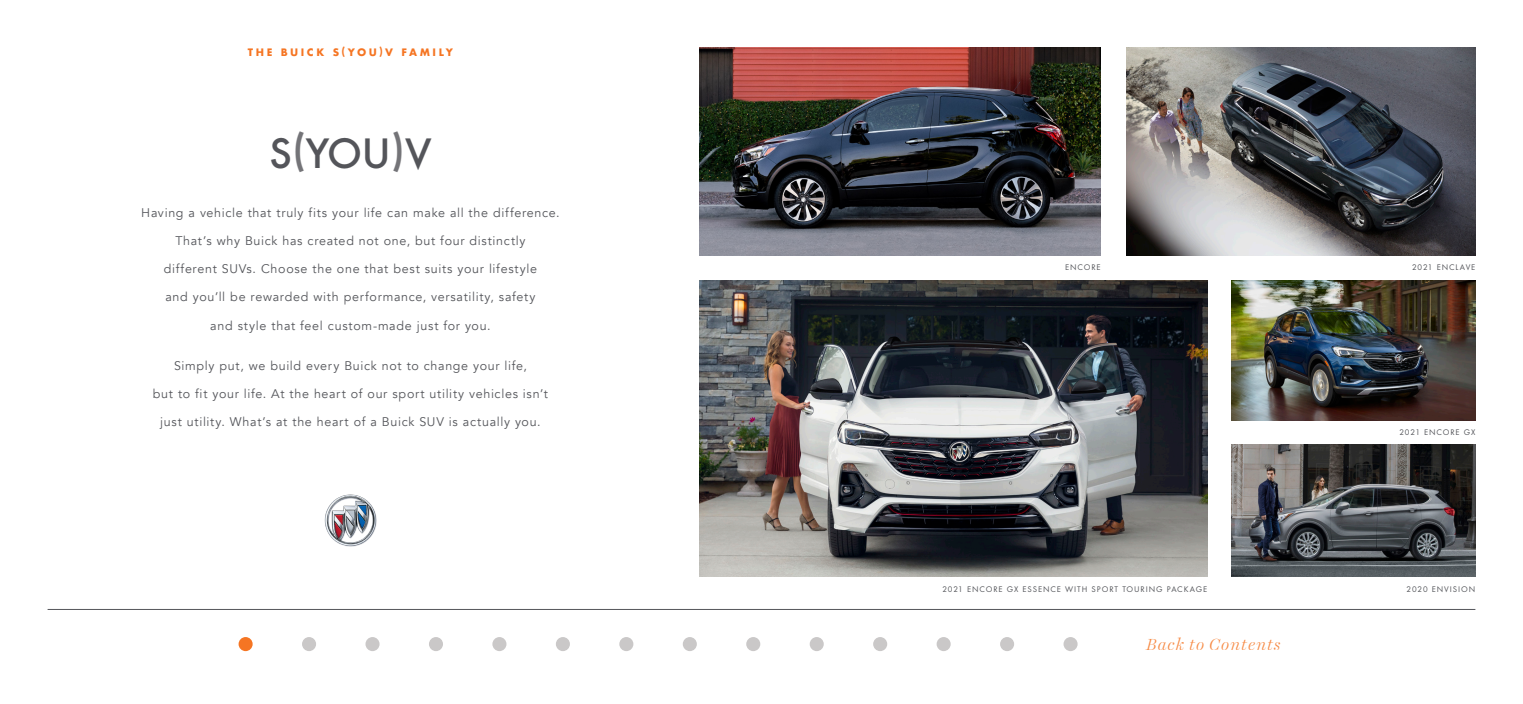
<style>
.page{position:relative;width:1523px;height:704px;background:#fff}
.page>*{position:absolute;margin:0;border:0;box-sizing:border-box;transform-origin:0 0}
.Headline{font:500 39.19px "Buick Futura ND";color:#54555a}
.t1{font:italic 300 16.25px "Harriet Display";letter-spacing:.07em;color:#f57523}
.Body_Copy_-_Intro{font:12.5px "Avenir";letter-spacing:.055em;color:#54555a}
.PAGE_ID{font:700 10px "Futura";letter-spacing:.25em;color:#f57523}
.photo_caption_-_intr{font:7.5px "Buick Futura ND";letter-spacing:.12em;color:#54555a}
.s1{color:#747478}
</style>
<div class="page">
<div style="left:1063px;top:636px;width:14px;height:14px;background:#cac8c8;border-radius:50%"></div>
<div style="left:239px;top:636px;width:14px;height:14px;background:#f57523;border-radius:50%"></div>
<div style="left:365px;top:636px;width:14px;height:14px;background:#cac8c8;border-radius:50%"></div>
<div style="left:746px;top:636px;width:14px;height:14px;background:#cac8c8;border-radius:50%"></div>
<div style="left:556px;top:636px;width:14px;height:14px;background:#cac8c8;border-radius:50%"></div>
<div style="left:936px;top:636px;width:14px;height:14px;background:#cac8c8;border-radius:50%"></div>
<div style="left:1000px;top:636px;width:14px;height:14px;background:#cac8c8;border-radius:50%"></div>
<div style="left:302px;top:636px;width:14px;height:14px;background:#cac8c8;border-radius:50%"></div>
<div style="left:683px;top:636px;width:14px;height:14px;background:#cac8c8;border-radius:50%"></div>
<div style="left:492px;top:636px;width:14px;height:14px;background:#cac8c8;border-radius:50%"></div>
<div style="left:873px;top:636px;width:14px;height:14px;background:#cac8c8;border-radius:50%"></div>
<div style="left:429px;top:636px;width:14px;height:14px;background:#cac8c8;border-radius:50%"></div>
<div style="left:809px;top:636px;width:15px;height:14px;background:#cac8c8;border-radius:50%"></div>
<div style="left:619px;top:636px;width:14px;height:14px;background:#cac8c8;border-radius:50%"></div>
<hr style="left:48px;top:608px;width:1427px;height:1px;background:#54555a">
<img style="left:699px;top:47px;width:401px;height:208px">
<img style="left:1232px;top:280px;width:243px;height:140px">
<img style="left:1232px;top:444px;width:243px;height:132px">
<img style="left:1126px;top:47px;width:349px;height:208px">
<img style="left:699px;top:280px;width:508px;height:296px">
<img style="left:324px;top:494px;width:53px;height:53px">
<p class="PAGE_ID" style="left:248px;top:45px;width:206px">THE BUICK S(YOU)V FAMILY</p>
<p class="Headline" style="left:269px;top:127px;width:164px">S<span class="s1">(</span>YOU<span class="s1">)</span>V</p>
<p class="Body_Copy_-_Intro" style="left:141px;top:205px;width:420px">Having a vehicle that truly fits your life can make all the difference.</p>
<p class="Body_Copy_-_Intro" style="left:175px;top:233px;width:352px">That’s why Buick has created not one, but four distinctly</p>
<p class="Body_Copy_-_Intro" style="left:164px;top:261px;width:375px">different SUVs. Choose the one that best suits your lifestyle</p>
<p class="Body_Copy_-_Intro" style="left:165px;top:289px;width:371px">and you’ll be rewarded with performance, versatility, safety</p>
<p class="Body_Copy_-_Intro" style="left:210px;top:317px;width:282px">and style that feel custom-made just for you.</p>
<p class="Body_Copy_-_Intro" style="left:174px;top:358px;width:354px">Simply put, we build every Buick not to change your life,</p>
<p class="Body_Copy_-_Intro" style="left:153px;top:386px;width:397px">but to fit your life. At the heart of our sport utility vehicles isn’t</p>
<p class="Body_Copy_-_Intro" style="left:160px;top:414px;width:382px">just utility. What’s at the heart of a Buick SUV is actually you.</p>
<p class="photo_caption_-_intr" style="left:1065px;top:262px;width:37px">ENCORE</p>
<p class="photo_caption_-_intr" style="left:942px;top:583px;width:266px">2021 ENCORE GX ESSENCE WITH SPORT TOURING PACKAGE</p>
<h2 class="t1" style="left:1146px;top:632px;width:136px">Back to Contents</h2>
<p class="photo_caption_-_intr" style="left:1412px;top:262px;width:65px">2021 ENCLAVE</p>
<p class="photo_caption_-_intr" style="left:1399px;top:427px;width:77px">2021 ENCORE GX</p>
<p class="photo_caption_-_intr" style="left:1406px;top:583px;width:70px">2020 ENVISION</p>
</div>
